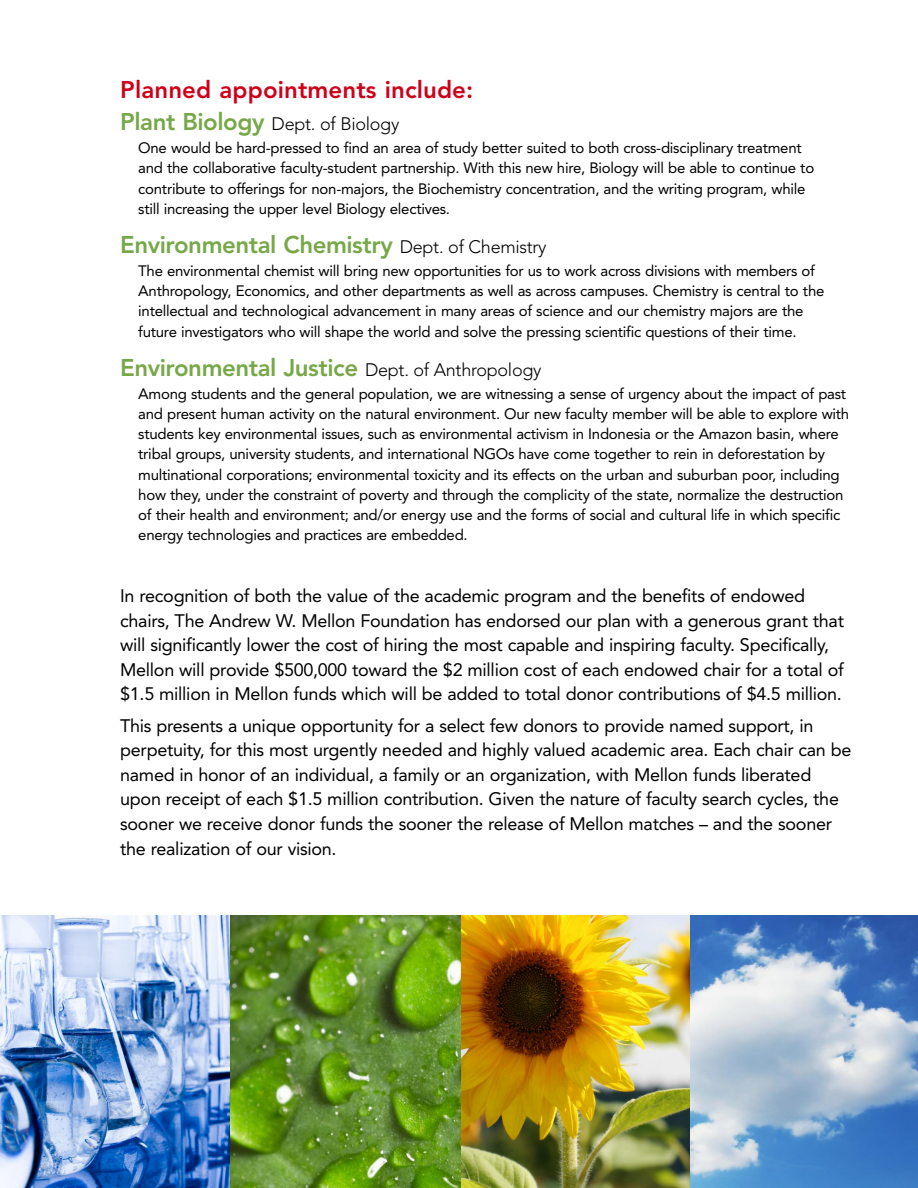
<style>
.page{position:relative;width:918px;height:1188px;background:#fff}
.page>*{position:absolute;margin:0;border:0;box-sizing:border-box;transform-origin:0 0}
.t1{font:800 24px "Avenir";letter-spacing:-.02em;color:#76a848}
.t2{font:800 24px "Avenir";letter-spacing:.005em;color:#cf001a}
.t3{font:18px/24.6px "Avenir";letter-spacing:-.015em;color:#000}
.t4{font:300 18px "Avenir";letter-spacing:-.015em;color:#000}
.t5{font:15px/20.1px "Avenir";letter-spacing:-.015em;color:#000}
.s1{font-weight:800;font-size:24px;color:#76a848}
.s2{font-weight:300;font-size:18px;color:#000}
</style>
<div class="page">
<img style="left:230px;top:916px;width:688px;height:272px">
<img style="left:0;top:916px;width:230px;height:272px">
<h1 class="t2" style="left:120px;top:80px;width:355px">Planned appointments include:</h1>
<p class="t4" style="left:120px;top:116px;width:281px"><span class="s1">Plant Biology</span> Dept. of Biology</p>
<p class="t5" style="left:138px;top:139px;width:677px">One would be hard-pressed to find an area of study better suited to both cross-disciplinary treatment and the collaborative faculty-student partnership. With this new hire, Biology will be able to continue to contribute to offerings for non-majors, the Biochemistry concentration, and the writing program, while still increasing the upper level Biology electives.</p>
<h1 class="t1" style="left:120px;top:235px;width:428px">Environmental Chemistry <span class="s2">Dept. of Chemistry</span></h1>
<p class="t5" style="left:138px;top:262px;width:688px">The environmental chemist will bring new opportunities for us to work across divisions with members of Anthropology, Economics, and other departments as well as across campuses. Chemistry is central to the intellectual and technological advancement in many areas of science and our chemistry majors are the future investigators who will shape the world and solve the pressing scientific questions of their time.</p>
<h1 class="t1" style="left:120px;top:358px;width:423px">Environmental Justice <span class="s2">Dept. of Anthropology</span></h1>
<p class="t5" style="left:138px;top:385px;width:713px">Among students and the general population, we are witnessing a sense of urgency about the impact of past and present human activity on the natural environment. Our new faculty member will be able to explore with students key environmental issues, such as environmental activism in Indonesia or the Amazon basin, where tribal groups, university students, and international NGOs have come together to rein in deforestation by multinational corporations; environmental toxicity and its effects on the urban and suburban poor, including how they, under the constraint of poverty and through the complicity of the state, normalize the destruction of their health and environment; and/or energy use and the forms of social and cultural life in which specific energy technologies and practices are embedded.</p>
<p class="t3" style="left:120px;top:585px;width:725px">In recognition of both the value of the academic program and the benefits of endowed chairs, The Andrew W. Mellon Foundation has endorsed our plan with a generous grant that will significantly lower the cost of hiring the most capable and inspiring faculty. Specifically, Mellon will provide $500,000 toward the $2 million cost of each endowed chair for a total of $1.5 million in Mellon funds which will be added to total donor contributions of $4.5 million.</p>
<p class="t3" style="left:120px;top:714px;width:733px">This presents a unique opportunity for a select few donors to provide named support, in perpetuity, for this most urgently needed and highly valued academic area. Each chair can be named in honor of an individual, a family or an organization, with Mellon funds liberated upon receipt of each $1.5 million contribution. Given the nature of faculty search cycles, the sooner we receive donor funds the sooner the release of Mellon matches – and the sooner the realization of our vision.</p>
</div>
